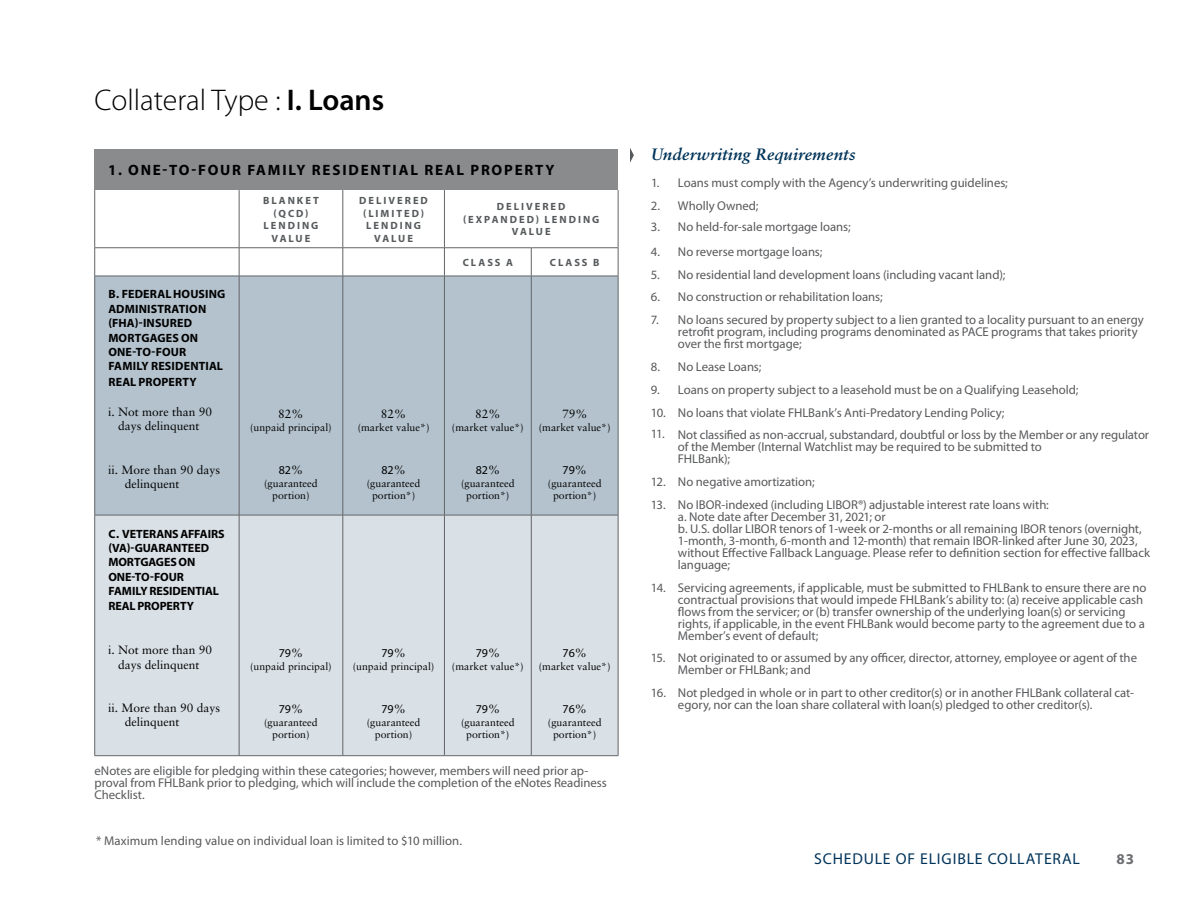
<style>
.page{position:relative;width:1188px;height:918px;background:#fff}
.page>*{position:absolute;margin:0;border:0;box-sizing:border-box;transform-origin:0 0}
.t1{font:300 30px "Myriad Pro";color:#000}
.t2{font:italic 700 16.5px "Sabon LT Pro";letter-spacing:.015em;color:#003359}
.t3{font:15.75px "Myriad Pro";letter-spacing:.05em;color:#003359}
.t4{font:700 15px "Myriad Pro";letter-spacing:.12em;color:#000}
.t5{font:700 15px "Myriad Pro";color:#6d6e71}
.t6{font:12.75px/12px "Myriad Pro";letter-spacing:-.005em;color:#58595b}
.t7{font:700 12px/14.5px "Myriad Pro";color:#000}
.t8{font:12px/14.4px "Sabon LT Pro";color:#000;text-align:center}
.t9{font:12px "Myriad Pro";color:#000}
.t10{font:10.5px/12.6px "Sabon LT Pro";color:#000;text-align:center}
.t11{font:700 10.5px/12.6px "Myriad Pro";letter-spacing:.19em;color:#565a5c;text-align:center}
.s1{font-weight:600}
.s2{font-family:"Sabon LT Pro"}
</style>
<div class="page">
<svg style="left:630px;top:148px;width:4px;height:15px"></svg>
<div style="left:95px;top:149px;width:523px;height:41px;background:#898b8d"></div>
<div style="left:95px;top:277px;width:523px;height:238px;background:#b3c2cd"></div>
<div style="left:95px;top:516px;width:523px;height:239px;background:#d9e0e6"></div>
<hr style="left:94px;top:190px;width:1px;height:58px;background:#636466">
<hr style="left:239px;top:190px;width:1px;height:58px;background:#636466">
<hr style="left:343px;top:190px;width:1px;height:58px;background:#636466">
<hr style="left:444px;top:190px;width:1px;height:58px;background:#636466">
<hr style="left:618px;top:190px;width:1px;height:58px;background:#636466">
<hr style="left:95px;top:248px;width:144px;height:1px;background:#636466">
<svg style="left:94px;top:248px;width:1px;height:28px"></svg>
<hr style="left:239px;top:248px;width:104px;height:1px;background:#636466">
<svg style="left:239px;top:248px;width:1px;height:28px"></svg>
<hr style="left:343px;top:248px;width:101px;height:1px;background:#636466">
<svg style="left:343px;top:248px;width:1px;height:28px"></svg>
<hr style="left:444px;top:248px;width:87px;height:1px;background:#636466">
<svg style="left:444px;top:249px;width:1px;height:27px"></svg>
<hr style="left:531px;top:248px;width:87px;height:1px;background:#636466">
<svg style="left:531px;top:248px;width:1px;height:28px"></svg>
<svg style="left:618px;top:248px;width:1px;height:28px"></svg>
<hr style="left:95px;top:276px;width:144px;height:1px;background:#636466">
<hr style="left:94px;top:276px;width:1px;height:239px;background:#636466">
<hr style="left:239px;top:276px;width:104px;height:1px;background:#636466">
<hr style="left:239px;top:276px;width:1px;height:239px;background:#636466">
<hr style="left:343px;top:276px;width:101px;height:1px;background:#636466">
<hr style="left:343px;top:276px;width:1px;height:239px;background:#636466">
<hr style="left:444px;top:276px;width:87px;height:1px;background:#636466">
<hr style="left:444px;top:276px;width:1px;height:239px;background:#636466">
<hr style="left:531px;top:276px;width:87px;height:1px;background:#636466">
<hr style="left:531px;top:276px;width:1px;height:239px;background:#636466">
<hr style="left:618px;top:276px;width:1px;height:239px;background:#636466">
<hr style="left:95px;top:515px;width:144px;height:1px;background:#636466">
<hr style="left:94px;top:515px;width:1px;height:241px;background:#636466">
<hr style="left:239px;top:515px;width:104px;height:1px;background:#636466">
<hr style="left:239px;top:515px;width:1px;height:241px;background:#636466">
<hr style="left:343px;top:515px;width:101px;height:1px;background:#636466">
<hr style="left:343px;top:515px;width:1px;height:241px;background:#636466">
<hr style="left:444px;top:515px;width:87px;height:1px;background:#636466">
<hr style="left:444px;top:515px;width:1px;height:241px;background:#636466">
<hr style="left:531px;top:515px;width:87px;height:1px;background:#636466">
<hr style="left:531px;top:515px;width:1px;height:241px;background:#636466">
<hr style="left:618px;top:515px;width:1px;height:241px;background:#636466">
<hr style="left:95px;top:755px;width:144px;height:1px;background:#636466">
<hr style="left:239px;top:755px;width:104px;height:1px;background:#636466">
<hr style="left:343px;top:755px;width:101px;height:1px;background:#636466">
<hr style="left:444px;top:755px;width:87px;height:1px;background:#636466">
<hr style="left:531px;top:755px;width:87px;height:1px;background:#636466">
<h1 class="t1" style="left:95px;top:83px;width:291px">Collateral Type : <span class="s1">I. Loans</span></h1>
<p class="t4" style="left:108px;top:162px;width:448px">1. ONE-TO-FOUR FAMILY RESIDENTIAL REAL PROPERTY</p>
<p class="t11" style="left:263px;top:194px;width:57px">BLANKET (QCD)<br>LENDING<br>VALUE</p>
<p class="t11" style="left:359px;top:194px;width:70px">DELIVERED (LIMITED)<br>LENDING<br>VALUE</p>
<p class="t11" style="left:463px;top:201px;width:138px">DELIVERED (EXPANDED) LENDING<br>VALUE</p>
<p class="t11" style="left:463px;top:256px;width:52px">CLASS A</p>
<p class="t11" style="left:550px;top:256px;width:51px">CLASS B</p>
<p class="t7" style="left:108px;top:287px;width:119px">B. FEDERAL HOUSING<br>ADMINISTRATION (FHA)-INSURED<br>MORTGAGES ON<br>ONE-TO-FOUR<br>FAMILY RESIDENTIAL<br>REAL PROPERTY</p>
<p class="t8" style="left:108px;top:404px;width:106px">i. Not more than 90 days delinquent</p>
<p class="t8" style="left:125px;top:462px;width:97px;text-align:left;text-indent:-17px">ii. More than 90 days delinquent</p>
<p class="t8" style="left:381px;top:407px;width:27px">82%</p>
<p class="t10" style="left:358px;top:421px;width:73px">(market value*)</p>
<p class="t9" style="left:381px;top:463px;width:26px">82<span class="s2">%</span></p>
<p class="t10" style="left:367px;top:476px;width:55px">(guaranteed portion*)</p>
<p class="t8" style="left:475px;top:407px;width:27px">82%</p>
<p class="t10" style="left:452px;top:421px;width:73px">(market value*)</p>
<p class="t9" style="left:476px;top:463px;width:26px">82<span class="s2">%</span></p>
<p class="t10" style="left:461px;top:476px;width:55px">(guaranteed portion*)</p>
<p class="t8" style="left:562px;top:407px;width:27px">79%</p>
<p class="t10" style="left:539px;top:421px;width:73px">(market value*)</p>
<p class="t9" style="left:563px;top:463px;width:26px">79<span class="s2">%</span></p>
<p class="t10" style="left:548px;top:476px;width:55px">(guaranteed portion*)</p>
<p class="t8" style="left:278px;top:407px;width:27px">82%</p>
<p class="t10" style="left:250px;top:421px;width:83px">(unpaid principal)</p>
<p class="t9" style="left:279px;top:463px;width:26px">82<span class="s2">%</span></p>
<p class="t10" style="left:264px;top:476px;width:55px">(guaranteed portion)</p>
<p class="t7" style="left:108px;top:526px;width:118px">C. VETERANS AFFAIRS (VA)-GUARANTEED<br>MORTGAGES ON<br>ONE-TO-FOUR<br>FAMILY RESIDENTIAL<br>REAL PROPERTY</p>
<p class="t8" style="left:108px;top:643px;width:106px">i. Not more than 90 days delinquent</p>
<p class="t8" style="left:125px;top:700px;width:97px;text-align:left;text-indent:-17px">ii. More than 90 days delinquent</p>
<p class="t9" style="left:279px;top:646px;width:26px">79<span class="s2">%</span></p>
<p class="t10" style="left:250px;top:660px;width:83px">(unpaid principal)</p>
<p class="t9" style="left:279px;top:702px;width:26px">79<span class="s2">%</span></p>
<p class="t10" style="left:264px;top:716px;width:55px">(guaranteed portion)</p>
<p class="t9" style="left:381px;top:646px;width:26px">79<span class="s2">%</span></p>
<p class="t10" style="left:353px;top:660px;width:83px">(unpaid principal)</p>
<p class="t9" style="left:381px;top:702px;width:26px">79<span class="s2">%</span></p>
<p class="t10" style="left:367px;top:716px;width:55px">(guaranteed portion)</p>
<p class="t9" style="left:476px;top:646px;width:26px">79<span class="s2">%</span></p>
<p class="t10" style="left:452px;top:660px;width:73px">(market value*)</p>
<p class="t9" style="left:476px;top:702px;width:26px">79<span class="s2">%</span></p>
<p class="t10" style="left:461px;top:716px;width:55px">(guaranteed portion*)</p>
<p class="t9" style="left:563px;top:646px;width:26px">76<span class="s2">%</span></p>
<p class="t10" style="left:539px;top:660px;width:73px">(market value*)</p>
<p class="t9" style="left:563px;top:702px;width:26px">76<span class="s2">%</span></p>
<p class="t10" style="left:548px;top:716px;width:55px">(guaranteed portion*)</p>
<p class="t6" style="left:95px;top:765px;width:514px">eNotes are eligible for pledging within these categories; however, members will need prior ap&shy;proval from FHLBank prior to pledging, which will include the completion of the eNotes Readiness<br>Checklist.</p>
<p class="t6" style="left:96px;top:835px;width:368px">* Maximum lending value on individual loan is limited to $10 million.</p>
<p class="t2" style="left:651px;top:144px;width:206px">Underwriting Requirements</p>
<p class="t6" style="left:651px;top:177px;width:358px">1. Loans must comply with the Agency’s underwriting guidelines;</p>
<p class="t6" style="left:651px;top:200px;width:109px">2. Wholly Owned;</p>
<p class="t6" style="left:651px;top:221px;width:201px">3. No held-for-sale mortgage loans;</p>
<p class="t6" style="left:651px;top:246px;width:173px">4. No reverse mortgage loans;</p>
<p class="t6" style="left:651px;top:268px;width:356px">5. No residential land development loans (including vacant land);</p>
<p class="t6" style="left:651px;top:291px;width:233px">6. No construction or rehabilitation loans;</p>
<p class="t6" style="left:678px;top:314px;width:467px;text-indent:-27px">7. No loans secured by property subject to a lien granted to a locality pursuant to an energy retrofit program, including programs denominated as PACE programs that takes priority over the first mortgage;</p>
<p class="t6" style="left:651px;top:361px;width:112px">8. No Lease Loans;</p>
<p class="t6" style="left:651px;top:384px;width:429px">9. Loans on property subject to a leasehold must be on a Qualifying Leasehold;</p>
<p class="t6" style="left:651px;top:406px;width:355px">10. No loans that violate FHLBank’s Anti-Predatory Lending Policy;</p>
<p class="t6" style="left:678px;top:429px;width:473px;text-indent:-27px">11. Not classified as non-accrual, substandard, doubtful or loss by the Member or any regulator of the Member (Internal Watchlist may be required to be submitted to<br>FHLBank);</p>
<p class="t6" style="left:651px;top:476px;width:165px">12. No negative amortization;</p>
<p class="t6" style="left:678px;top:499px;width:474px;text-indent:-27px">13. No IBOR-indexed (including LIBOR®) adjustable interest rate loans with:<br>a. Note date after December 31, 2021; or<br>b. U.S. dollar LIBOR tenors of 1-week or 2-months or all remaining IBOR tenors (overnight, 1-month, 3-month, 6-month and 12-month) that remain IBOR-linked after June 30, 2023, without Effective Fallback Language. Please refer to definition section for effective fallback language;</p>
<p class="t6" style="left:678px;top:582px;width:470px;text-indent:-27px">14. Servicing agreements, if applicable, must be submitted to FHLBank to ensure there are no contractual provisions that would impede FHLBank’s ability to: (a) receive applicable cash flows from the servicer; or (b) transfer ownership of the underlying loan(s) or servicing rights, if applicable, in the event FHLBank would become party to the agreement due to a Member’s event of default;</p>
<p class="t6" style="left:678px;top:652px;width:461px;text-indent:-27px">15. Not originated to or assumed by any officer, director, attorney, employee or agent of the<br>Member or FHLBank; and</p>
<p class="t6" style="left:678px;top:687px;width:458px;text-indent:-27px">16. Not pledged in whole or in part to other creditor(s) or in another FHLBank collateral cat&shy;egory, nor can the loan share collateral with loan(s) pledged to other creditor(s).</p>
<p class="t3" style="left:814px;top:850px;width:267px">SCHEDULE OF ELIGIBLE COLLATERAL</p>
<p class="t5" style="left:1117px;top:851px;width:19px">83</p>
</div>
